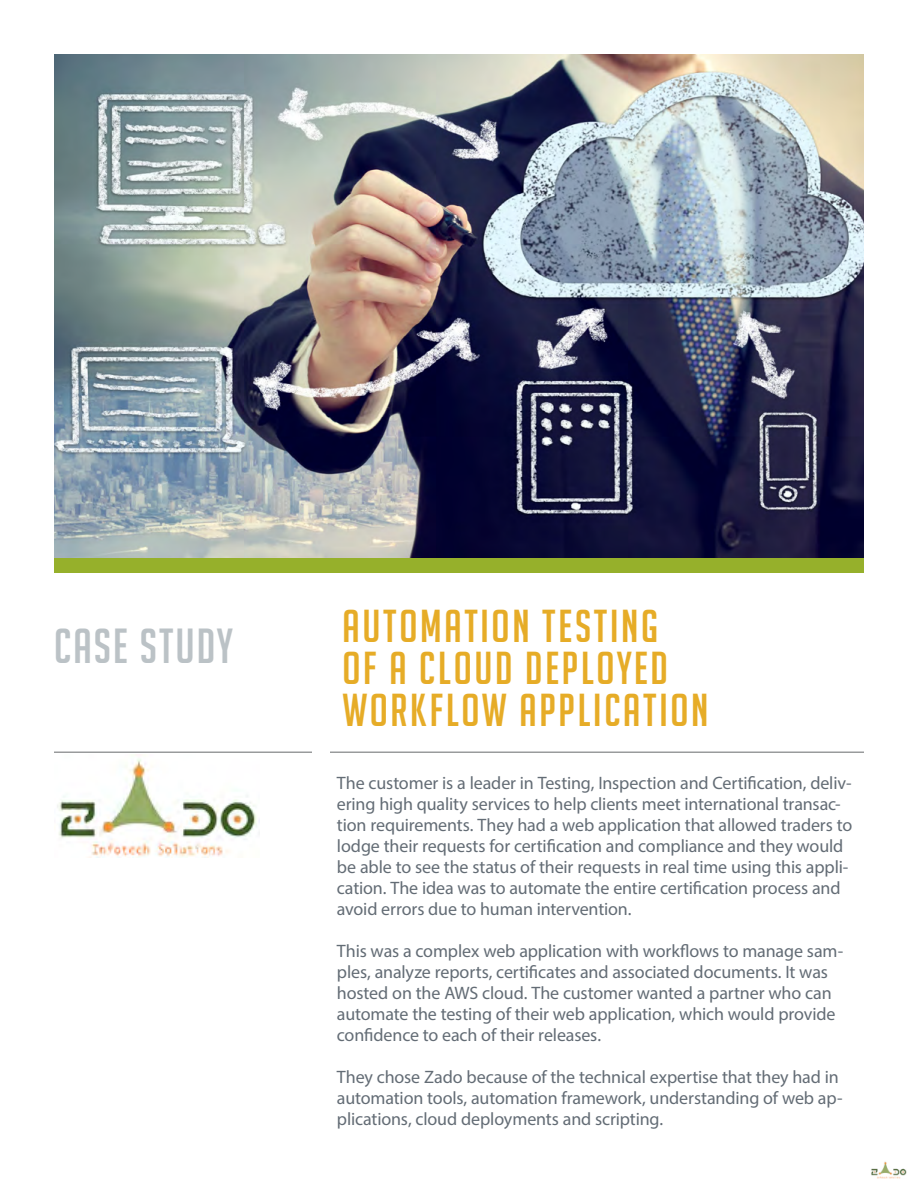
<style>
.page{position:relative;width:918px;height:1188px;background:#fff}
.page>*{position:absolute;margin:0;border:0;box-sizing:border-box;transform-origin:0 0}
.t1{font:48px "Big Noodle Titling";letter-spacing:.045em;color:#bbc2c6}
.t2{font:45px/42px "Big Noodle Titling";letter-spacing:.06em;color:#e6ac27}
.t3{font:18px/21px "Myriad Pro";letter-spacing:-.01em;color:#636c75}
</style>
<div class="page">
<img style="left:54px;top:54px;width:810px;height:504px">
<div style="left:54px;top:558px;width:810px;height:14px;background:#96b02b"></div>
<hr style="left:54px;top:752px;width:258px;height:1px;background:#999b9c">
<hr style="left:330px;top:752px;width:534px;height:1px;background:#999b9c">
<img style="left:57px;top:759px;width:203px;height:99px">
<img style="left:871px;top:1161px;width:35px;height:18px">
<h1 class="t1" style="left:54px;top:620px;width:181px">CASE STUDY</h1>
<h2 class="t2" style="left:342px;top:605px;width:368px">AUTOMATION TESTING<br>OF A CLOUD DEPLOYED<br>WORKFLOW APPLICATION</h2>
<p class="t3" style="left:337px;top:772px;width:517px">The customer is a leader in Testing, Inspection and Certification, deliv&shy;ering high quality services to help clients meet international transac&shy;tion requirements. They had a web application that allowed traders to lodge their requests for certification and compliance and they would be able to see the status of their requests in real time using this appli&shy;cation. The idea was to automate the entire certification process and avoid errors due to human intervention.</p>
<p class="t3" style="left:337px;top:940px;width:508px">This was a complex web application with workflows to manage sam&shy;ples, analyze reports, certificates and associated documents. It was hosted on the AWS cloud. The customer wanted a partner who can automate the testing of their web application, which would provide confidence to each of their releases.</p>
<p class="t3" style="left:337px;top:1066px;width:507px">They chose Zado because of the technical expertise that they had in automation tools, automation framework, understanding of web ap&shy;plications, cloud deployments and scripting.</p>
</div>
